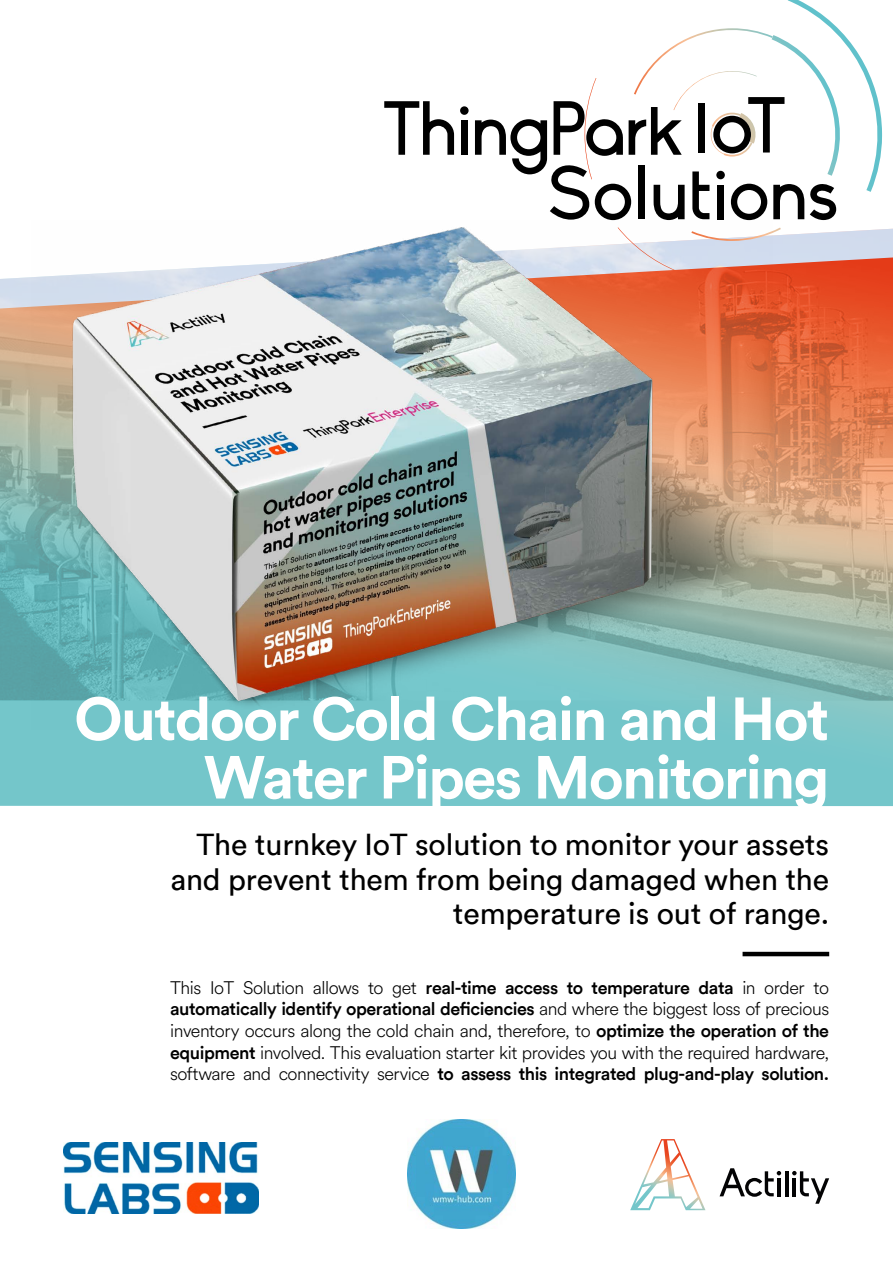
<style>
.page{position:relative;width:893px;height:1263px;background:#fff}
.page>*{position:absolute;margin:0;border:0;box-sizing:border-box;transform-origin:0 0}
.t1{font:700 60px/58.5px "Circular Pro TT";letter-spacing:-.03em;color:#fff;text-align:right}
.t2{font:30.3px/34.7px "Circular Pro TT";letter-spacing:-.005em;color:#000;text-align:right}
.t3{font:300 18px/21.6px "Circular Air";letter-spacing:-.025em;color:#000}
.t4{font:500 18px "Circular Pro TT";letter-spacing:-.025em;color:#000}
.s1{font-family:"Circular Pro TT";font-weight:500}
.s2{font-family:"Circular Air";font-weight:300}
</style>
<div class="page">
<div style="left:0;top:701px;width:893px;height:105px;background:#74c6ca"></div>
<img style="left:0;top:229px;width:893px;height:472px">
<img style="left:32px;top:220px;width:740px;height:510px">
<svg style="left:630px;top:1139px;width:75px;height:71px"></svg>
<svg style="left:720px;top:1168px;width:61px;height:29px"></svg>
<hr style="left:785px;top:1171px;width:3px;height:25px;background:#030304">
<svg style="left:792px;top:1171px;width:37px;height:33px"></svg>
<hr style="left:742px;top:952px;width:87px;height:4px;background:#000">
<img style="left:64px;top:1143px;width:194px;height:70px">
<img style="left:407px;top:1120px;width:109px;height:109px">
<svg style="left:691px;top:228px;width:90px;height:15px"></svg>
<svg style="left:618px;top:227px;width:58px;height:44px"></svg>
<div style="left:461px;top:120px;width:7px;height:35px;background:#000"></div>
<div style="left:460px;top:106px;width:9px;height:9px;background:#000;border-radius:50%"></div>
<svg style="left:384px;top:101px;width:70px;height:54px"></svg>
<svg style="left:475px;top:0;width:408px;height:220px"></svg>
<h1 class="t1" style="left:74px;top:687px;width:756px">Outdoor Cold Chain and Hot<br>Water Pipes Monitoring</h1>
<h2 class="t2" style="left:170px;top:826px;width:660px">The turnkey IoT solution to monitor your assets and prevent them from being damaged when the temperature is out of range.</h2>
<p class="t3" style="left:170px;top:976px;width:661px">This IoT Solution allows to get <span class="s1">real-time access to temperature data</span> in order to</p>
<p class="t4" style="left:170px;top:997px;width:661px">automatically identify operational deficiencies <span class="s2">and where the biggest loss of precious</span></p>
<p class="t3" style="left:170px;top:1019px;width:661px">inventory occurs along the cold chain and, therefore, to <span class="s1">optimize the operation of the equipment</span> involved. This evaluation starter kit provides you with the required hardware,</p>
<p class="t4" style="left:170px;top:1061px;width:661px"><span class="s2">software and connectivity service</span> to assess this integrated plug-and-play solution.</p>
</div>
